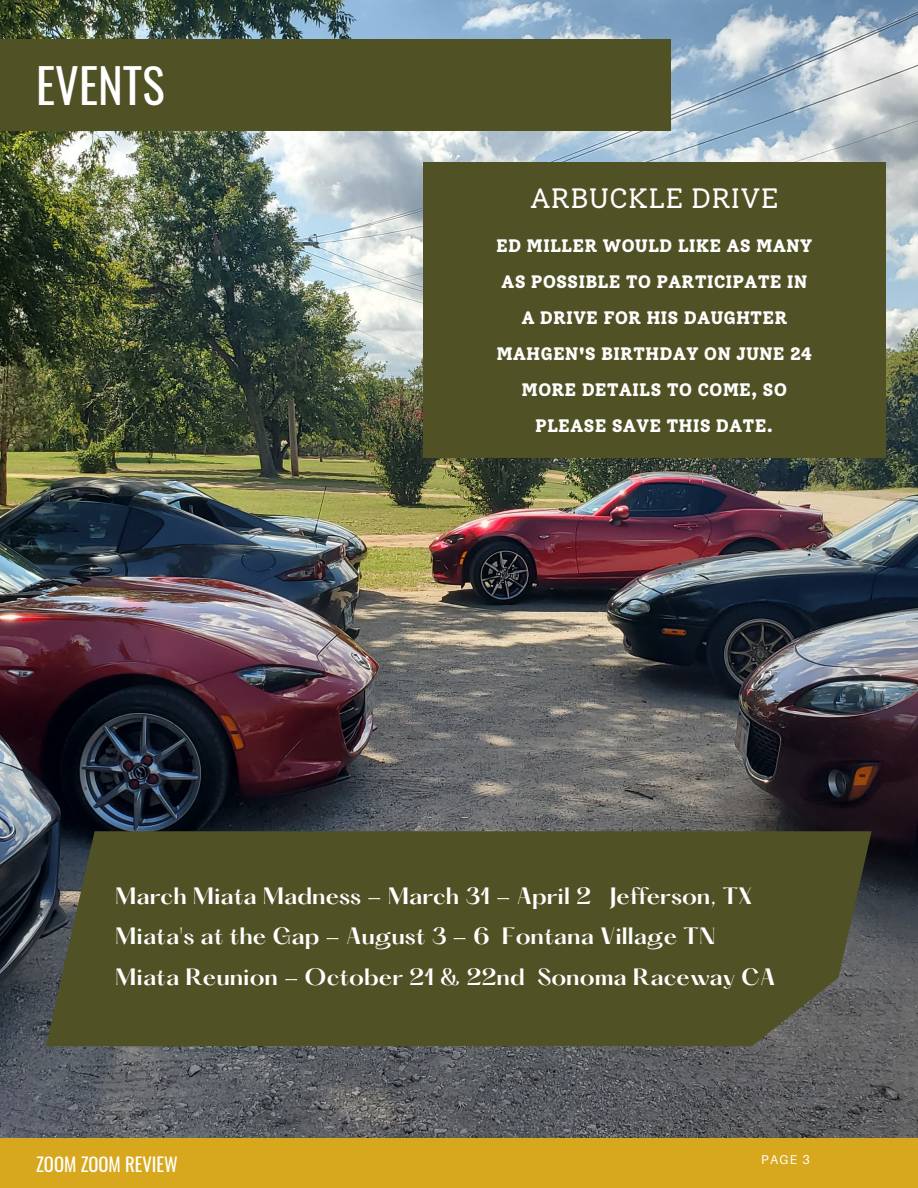
<style>
.page{position:relative;width:918px;height:1188px;background:#fff}
.page>*{position:absolute;margin:0;border:0;box-sizing:border-box;transform-origin:0 0}
.t1{font:46.95px "Oswald";color:#fff}
.t2{font:27.9px "Solway";color:#fff}
.t3{font:600 20.7px/40.5px "Hatton";color:#fff}
.t4{font:18.75px "Oswald";color:#fff}
.t5{font:800 18px/36px "Solway";color:#fff;text-align:center}
.t6{font:12.75px "Aileron";color:#fff}
</style>
<div class="page">
<img style="left:0;top:0;width:918px;height:1138px">
<div style="left:0;top:40px;width:670px;height:91px;background:#505124"></div>
<div style="left:0;top:1138px;width:918px;height:50px;background:#d7a81e"></div>
<div style="left:423px;top:162px;width:463px;height:296px;background:#505124"></div>
<svg style="left:46px;top:831px;width:826px;height:215px;background:#4f5127"></svg>
<h1 class="t1" style="left:36px;top:49px;width:130px">EVENTS</h1>
<h2 class="t2" style="left:530px;top:181px;width:251px">ARBUCKLE DRIVE</h2>
<p class="t5" style="left:496px;top:228px;width:318px">ED MILLER WOULD LIKE AS MANY<br>AS POSSIBLE TO PARTICIPATE IN<br>A DRIVE FOR HIS DAUGHTER<br>MAHGEN'S BIRTHDAY ON JUNE 24<br>MORE DETAILS TO COME, SO<br>PLEASE SAVE THIS DATE.</p>
<p class="t3" style="left:115px;top:878px;width:662px">March Miata Madness - March 31 - April 2 Jefferson, TX<br>Miata's at the Gap - August 3 - 6 Fontana Village TN<br>Miata Reunion - October 21 &amp; 22nd Sonoma Raceway CA</p>
<p class="t4" style="left:36px;top:1150px;width:143px">ZOOM ZOOM REVIEW</p>
<p class="t6" style="left:761px;top:1151px;width:50px">PAGE 3</p>
</div>
